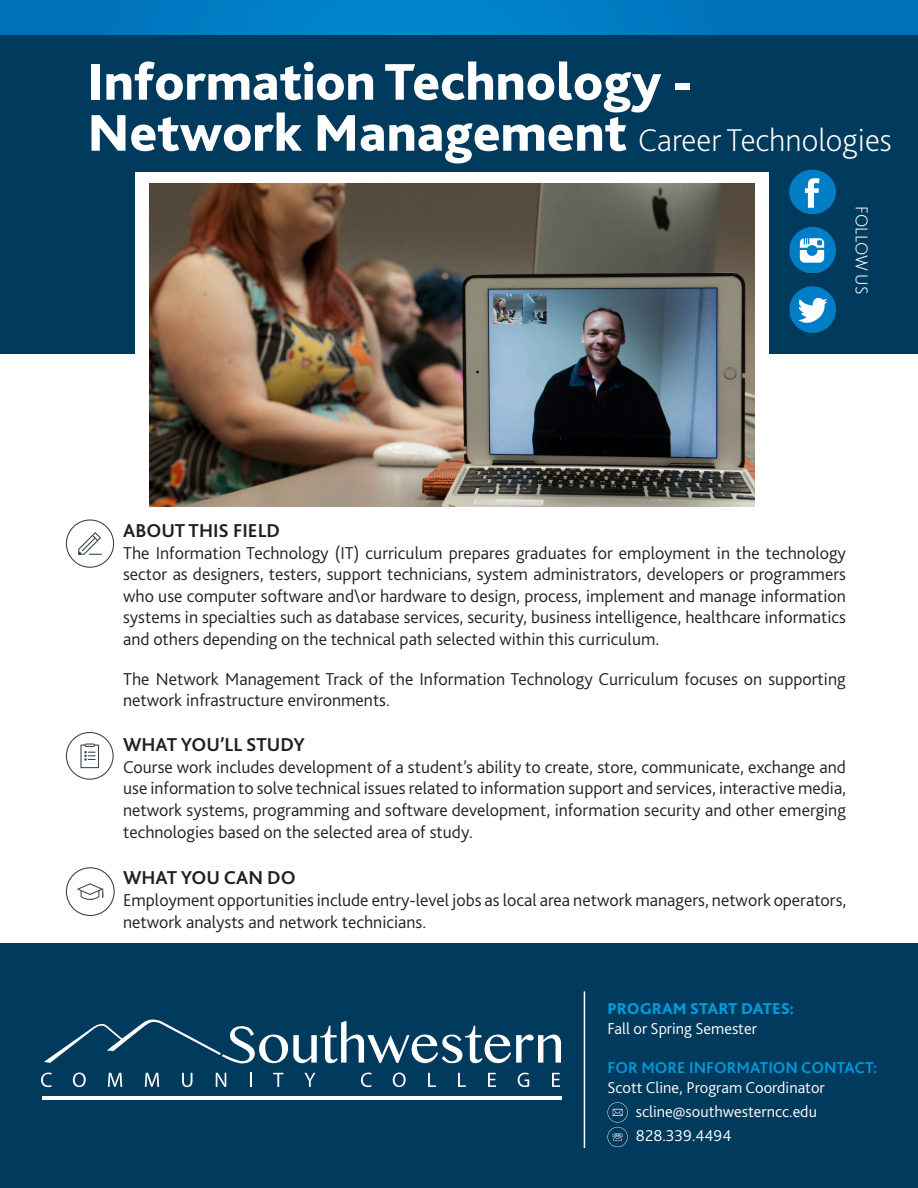
<style>
.page{position:relative;width:918px;height:1188px;background:#fff}
.page>*{position:absolute;margin:0;border:0;box-sizing:border-box;transform-origin:0 0}
.t1{font:800 54px "Bliss 2";color:#fff}
.t2{font:200 33px "Bliss 2";color:#fff}
.t3{font:700 19.5px "Bliss 2";color:#231f20}
.t4{font:300 18px/21.6px "Bliss 2";color:#231f20;text-align:justify}
.t5{font:200 18px "Bliss 2";color:#fff}
.t6{font:300 16.5px "Bliss 2";color:#fff}
.t7{font:700 16.5px "Bliss 2";color:#0099d9}
.t8{font:800 16.5px "Bliss 2";color:#0099d9}
.s1{font-weight:800;font-size:54px}
</style>
<div class="page">
<div style="left:0;top:0;width:918px;height:353px;background:#003a5d"></div>
<div style="left:0;top:0;width:918px;height:35px;background:#0079c1"></div>
<svg style="left:789px;top:170px;width:47px;height:44px"></svg>
<svg style="left:789px;top:227px;width:47px;height:46px"></svg>
<svg style="left:790px;top:286px;width:46px;height:47px"></svg>
<div style="left:0;top:944px;width:918px;height:244px;background:#003a5d"></div>
<div style="left:135px;top:172px;width:634px;height:323px;background:#fff"></div>
<img style="left:150px;top:184px;width:604px;height:323px">
<hr style="left:42px;top:1096px;width:519px;height:3px;background:#fff">
<svg style="left:41px;top:1073px;width:11px;height:14px"></svg>
<svg style="left:73px;top:1073px;width:13px;height:14px"></svg>
<svg style="left:108px;top:1073px;width:14px;height:14px"></svg>
<svg style="left:145px;top:1073px;width:14px;height:14px"></svg>
<svg style="left:182px;top:1073px;width:10px;height:14px"></svg>
<svg style="left:216px;top:1073px;width:10px;height:14px"></svg>
<svg style="left:250px;top:1073px;width:1px;height:14px"></svg>
<svg style="left:273px;top:1073px;width:11px;height:14px"></svg>
<svg style="left:304px;top:1073px;width:11px;height:14px"></svg>
<svg style="left:361px;top:1073px;width:11px;height:14px"></svg>
<svg style="left:393px;top:1073px;width:13px;height:14px"></svg>
<svg style="left:428px;top:1073px;width:8px;height:14px"></svg>
<svg style="left:458px;top:1073px;width:8px;height:14px"></svg>
<svg style="left:488px;top:1073px;width:8px;height:14px"></svg>
<svg style="left:518px;top:1073px;width:11px;height:14px"></svg>
<svg style="left:552px;top:1073px;width:8px;height:14px"></svg>
<svg style="left:44px;top:1020px;width:517px;height:44px"></svg>
<svg style="left:66px;top:519px;width:48px;height:49px"></svg>
<svg style="left:66px;top:732px;width:48px;height:48px"></svg>
<svg style="left:66px;top:867px;width:49px;height:49px"></svg>
<hr style="left:584px;top:991px;width:1px;height:157px;background:#fff">
<svg style="left:607px;top:1102px;width:21px;height:45px"></svg>
<p class="t1" style="left:87px;top:48px;width:607px">Information Technology -</p>
<p class="t2" style="left:87px;top:119px;width:806px"><span class="s1">Network Management</span> Career Technologies</p>
<p class="t5" style="left:873px;top:206px;width:90px;rotate:90deg">FOLLOW US</p>
<p class="t3" style="left:123px;top:518px;width:159px">ABOUT THIS FIELD</p>
<p class="t4" style="left:123px;top:541px;width:724px">The Information Technology (IT) curriculum prepares graduates for employment in the technology sector as designers, testers, support technicians, system administrators, developers or programmers who use computer software and\or hardware to design, process, implement and manage information systems in specialties such as database services, security, business intelligence, healthcare informatics and others depending on the technical path selected within this curriculum.</p>
<p class="t4" style="left:123px;top:667px;width:724px">The Network Management Track of the Information Technology Curriculum focuses on supporting network infrastructure environments.</p>
<p class="t3" style="left:123px;top:733px;width:183px">WHAT YOU’LL STUDY</p>
<p class="t4" style="left:123px;top:756px;width:725px">Course work includes development of a student’s ability to create, store, communicate, exchange and use information to solve technical issues related to information support and services, interactive media, network systems, programming and software development, information security and other emerging technologies based on the selected area of study.</p>
<p class="t3" style="left:123px;top:866px;width:174px">WHAT YOU CAN DO</p>
<p class="t4" style="left:123px;top:889px;width:725px">Employment opportunities include entry-level jobs as local area network managers, network operators, network analysts and network technicians.</p>
<p class="t8" style="left:607px;top:998px;width:188px">PROGRAM START DATES:</p>
<p class="t6" style="left:607px;top:1018px;width:151px">Fall or Spring Semester</p>
<p class="t7" style="left:607px;top:1058px;width:271px">FOR MORE INFORMATION CONTACT:</p>
<p class="t6" style="left:607px;top:1077px;width:219px">Scott Cline, Program Coordinator</p>
<p class="t6" style="left:636px;top:1101px;width:183px">scline@southwesterncc.edu</p>
<p class="t6" style="left:636px;top:1125px;width:97px">828.339.4494</p>
</div>
